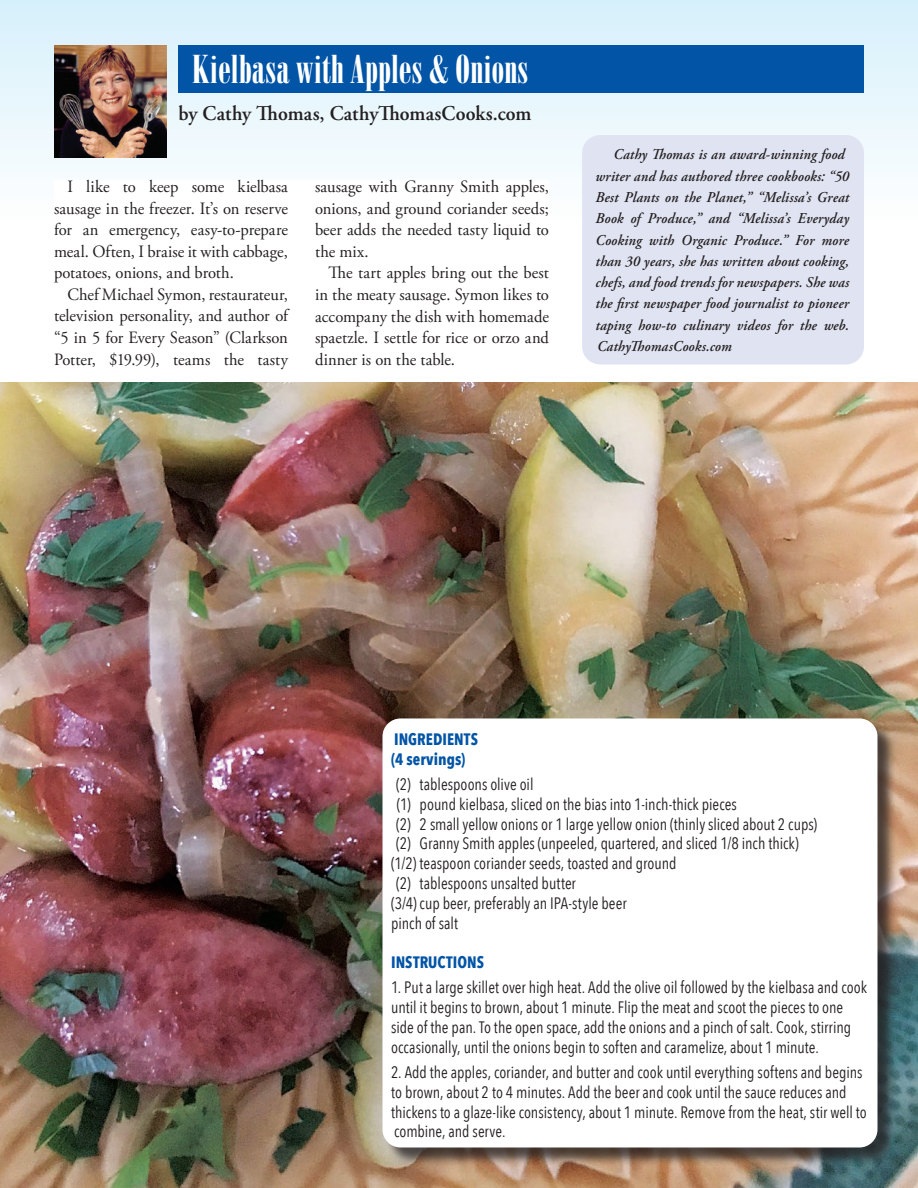
<style>
.page{position:relative;width:918px;height:1188px;background:#fff}
.page>*{position:absolute;margin:0;border:0;box-sizing:border-box;transform-origin:0 0}
.t1{font:39px "Bodoni Std Poster Compressed";color:#fff}
.t2{font:600 21px "Adobe Garamond Pro";letter-spacing:.01em;color:#231f20;scale:.95 1}
.t3{font:17.25px/21.6px "Adobe Garamond Pro";color:#231f20;text-align:justify;scale:.96 1}
.t4{font:16.5px/19.8px "Avenir Next Condensed";color:#231f20;scale:.96 1}
.t5{font:700 16.5px/19.8px "Avenir Next Condensed";letter-spacing:.005em;color:#0154a6;scale:.96 1}
.t6{font:italic 600 15px/21.3px "Adobe Garamond Pro";letter-spacing:.01em;color:#231f20;scale:.94 1}
</style>
<div class="page">
<svg style="left:0;top:0;width:918px;height:365px"></svg>
<img style="left:0;top:382px;width:918px;height:806px">
<div style="left:54px;top:180px;width:495px;height:184px;background:#fff"></div>
<img style="left:54px;top:45px;width:113px;height:113px">
<div style="left:385px;top:721px;width:511px;height:446px;background:#231f20;opacity:.75"></div>
<div style="left:382px;top:718px;width:496px;height:430px;background:#fff;border-radius:18px"></div>
<div style="left:582px;top:135px;width:282px;height:229px;background:#e0e4f2;border-radius:18px"></div>
<div style="left:178px;top:45px;width:686px;height:48px;background:#0154a6"></div>
<h1 class="t1" style="left:192px;top:46px;width:338px">Kielbasa with Apples &amp; Onions</h1>
<p class="t2" style="left:178px;top:101px;width:373px">by Cathy Thomas, CathyThomasCooks.com</p>
<p class="t3" style="left:54px;top:177px;width:245px;text-indent:13px">I like to keep some kielbasa sausage in the freezer. It’s on reserve for an emergency, easy-to-prepare meal. Often, I braise it with cabbage, potatoes, onions, and broth.</p>
<p class="t3" style="left:54px;top:284px;width:245px;text-indent:13px">Chef Michael Symon, restaurateur, television personality, and author of “5 in 5 for Every Season” (Clarkson Potter, $19.99), teams the tasty</p>
<p class="t3" style="left:315px;top:177px;width:245px">sausage with Granny Smith apples, onions, and ground coriander seeds; beer adds the needed tasty liquid to the mix.</p>
<p class="t3" style="left:315px;top:263px;width:245px;text-indent:13px">The tart apples bring out the best in the meaty sausage. Symon likes to accompany the dish with homemade spaetzle. I settle for rice or orzo and dinner is on the table.</p>
<p class="t6" style="left:596px;top:145px;width:271px;text-indent:18px">Cathy Thomas is an award-winning food writer and has authored three cookbooks: “50<br>Best Plants on the Planet,” “Melissa’s Great Book of Produce,” and “Melissa’s Everyday Cooking with Organic Produce.” For more than 30 years, she has written about cooking, chefs, and food trends for newspapers. She was the first newspaper food journalist to pioneer taping how-to culinary videos for the web.<br>CathyThomasCooks.com</p>
<p class="t5" style="left:391px;top:729px;width:92px">INGREDIENTS (4 servings)</p>
<p class="t4" style="left:396px;top:774px;width:145px">(2) tablespoons olive oil</p>
<p class="t4" style="left:397px;top:793px;width:356px">(1) pound kielbasa, sliced on the bias into 1-inch-thick pieces</p>
<p class="t4" style="left:396px;top:813px;width:440px">(2) 2 small yellow onions or 1 large yellow onion (thinly sliced about 2 cups)</p>
<p class="t4" style="left:396px;top:833px;width:421px">(2) Granny Smith apples (unpeeled, quartered, and sliced 1/8 inch thick)</p>
<p class="t4" style="left:391px;top:853px;width:299px">(1/2) teaspoon coriander seeds, toasted and ground</p>
<p class="t4" style="left:396px;top:873px;width:189px">(2) tablespoons unsalted butter</p>
<p class="t4" style="left:391px;top:892px;width:247px">(3/4) cup beer, preferably an IPA-style beer</p>
<p class="t4" style="left:391px;top:912px;width:71px">pinch of salt</p>
<p class="t5" style="left:391px;top:952px;width:98px">INSTRUCTIONS</p>
<p class="t4" style="left:391px;top:977px;width:497px">1. Put a large skillet over high heat. Add the olive oil followed by the kielbasa and cook until it begins to brown, about 1 minute. Flip the meat and scoot the pieces to one side of the pan. To the open space, add the onions and a pinch of salt. Cook, stirring occasionally, until the onions begin to soften and caramelize, about 1 minute.</p>
<p class="t4" style="left:391px;top:1062px;width:497px">2. Add the apples, coriander, and butter and cook until everything softens and begins to brown, about 2 to 4 minutes. Add the beer and cook until the sauce reduces and thickens to a glaze-like consistency, about 1 minute. Remove from the heat, stir well to combine, and serve.</p>
</div>
